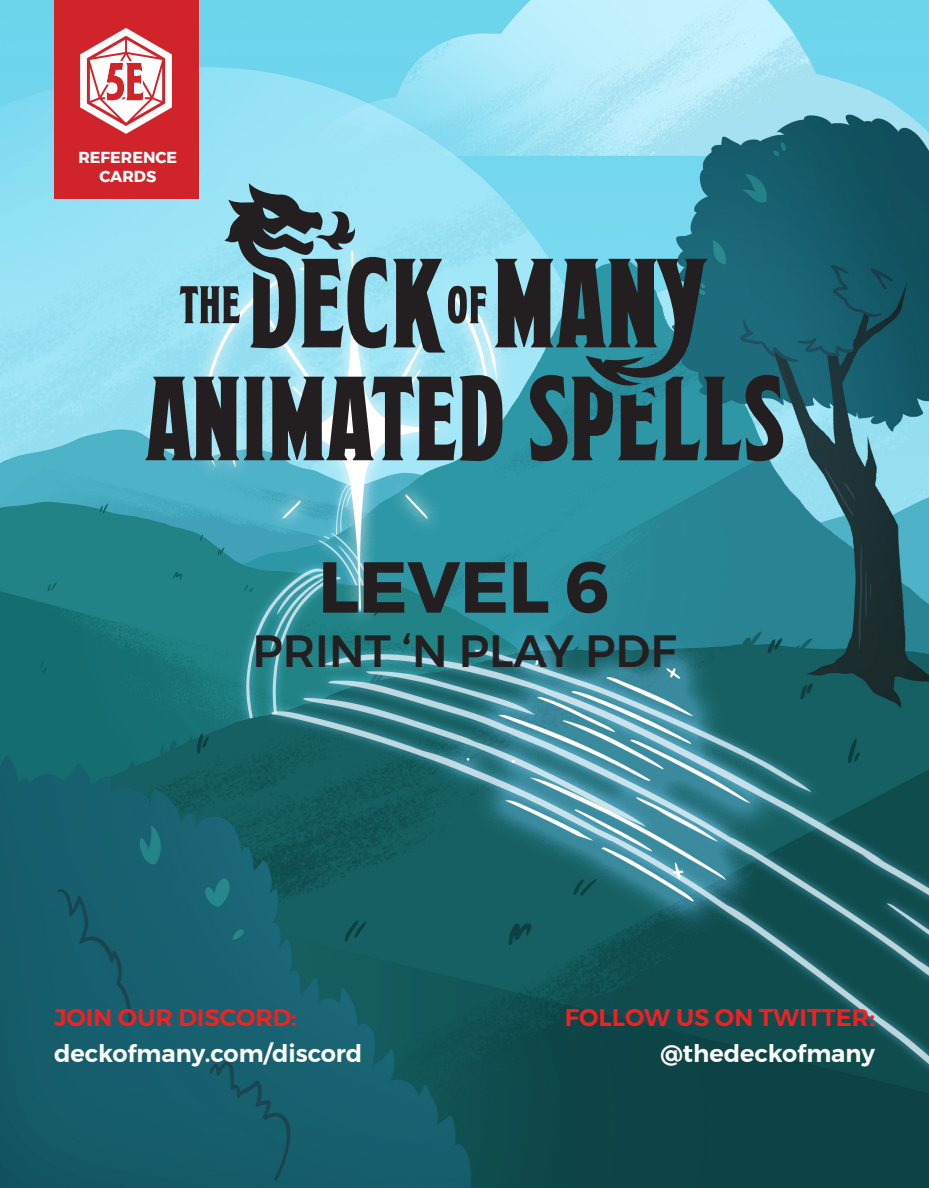
<style>
.page{position:relative;width:929px;height:1188px;background:#fff}
.page>*{position:absolute;margin:0;border:0;box-sizing:border-box;transform-origin:0 0}
.frame{font:119.55px "Mortuary BB";color:#231f20}
.t1{font:700 72px "Montserrat";color:#231f20}
.t2{font:500 45px "Montserrat";color:#231f20}
.body8{font:600 24px "Montserrat";color:#fff}
.body8-2{font:600 24px "Montserrat";color:#ee2123}
.t3{font:700 15.9px/19px "Montserrat";color:#fff;text-align:center}
</style>
<div class="page">
<img style="left:0;top:0;width:929px;height:1188px">
<svg style="left:393px;top:259px;width:94px;height:94px"></svg>
<svg style="left:180px;top:183px;width:207px;height:165px"></svg>
<svg style="left:495px;top:259px;width:212px;height:133px"></svg>
<div style="left:54px;top:0;width:144px;height:198px;background:#d1232a"></div>
<svg style="left:80px;top:28px;width:92px;height:106px"></svg>
<p class="t3" style="left:78px;top:148px;width:100px">REFERENCE<br>CARDS</p>
<p class="frame" style="left:144px;top:348px;width:643px">ANIMATED SPELLS</p>
<p class="t1" style="left:318px;top:529px;width:294px">LEVEL 6</p>
<p class="t2" style="left:252px;top:615px;width:426px">PRINT ‘N PLAY PDF</p>
<p class="body8-2" style="left:54px;top:998px;width:244px">JOIN OUR DISCORD:</p>
<p class="body8-2" style="left:565px;top:998px;width:312px">FOLLOW US ON TWITTER:</p>
<p class="body8" style="left:54px;top:1034px;width:310px">deckofmany.com/discord</p>
<p class="body8" style="left:660px;top:1034px;width:216px">@thedeckofmany</p>
</div>
